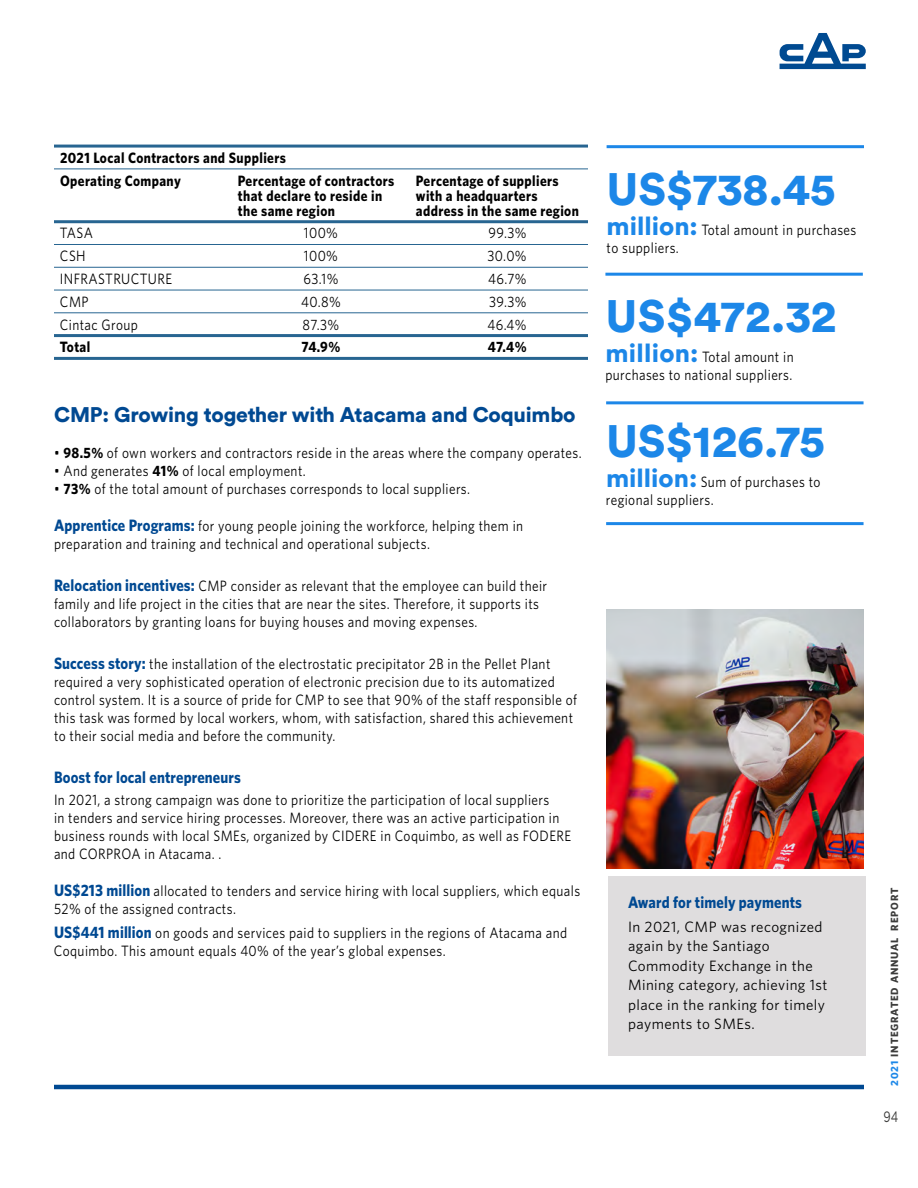
<style>
.page{position:relative;width:918px;height:1188px;background:#fff}
.page>*{position:absolute;margin:0;border:0;box-sizing:border-box;transform-origin:0 0}
.t1{font:900 45px "Circular Std";letter-spacing:.055em;color:#1c87e8}
.t2{font:900 21px "Circular Std";letter-spacing:-.01em;color:#004992}
.t3{font:700 16.5px "Whitney";letter-spacing:.01em;color:#004992;scale:.89 1}
.t4{font:15px/18px "Whitney";letter-spacing:.03em;color:#000;scale:.89 1}
.t5{font:700 15px/15px "Whitney";letter-spacing:.03em;color:#000;scale:.89 1}
.t6{font:15px/19.5px "Whitney";letter-spacing:.03em;color:#000}
.t7{font:15px "Gotham HTF";color:#3c3c3b;scale:.75 1}
.t8{font:700 10.5px "Whitney";letter-spacing:.08em;color:#3c3c3b}
.s1{font-weight:700}
.s2{font-weight:700;font-size:16.5px;color:#004992}
.s3{font-family:"Circular Std";font-weight:900;font-size:25.5px;color:#1c87e8}
.s4{color:#1c87e8}
</style>
<div class="page">
<svg style="left:780px;top:33px;width:86px;height:36px"></svg>
<hr style="left:54px;top:169px;width:178px;height:1px;background:#276591">
<hr style="left:232px;top:169px;width:178px;height:1px;background:#276591">
<hr style="left:410px;top:169px;width:178px;height:1px;background:#276591">
<hr style="left:54px;top:244px;width:178px;height:1px;background:#276591">
<hr style="left:232px;top:244px;width:178px;height:1px;background:#276591">
<hr style="left:410px;top:244px;width:178px;height:1px;background:#276591">
<hr style="left:54px;top:267px;width:178px;height:1px;background:#276591">
<hr style="left:232px;top:267px;width:178px;height:1px;background:#276591">
<hr style="left:410px;top:267px;width:178px;height:1px;background:#276591">
<hr style="left:54px;top:290px;width:178px;height:1px;background:#276591">
<hr style="left:232px;top:290px;width:178px;height:1px;background:#276591">
<hr style="left:410px;top:290px;width:178px;height:1px;background:#276591">
<hr style="left:54px;top:312px;width:178px;height:1px;background:#276591">
<hr style="left:232px;top:312px;width:178px;height:1px;background:#276591">
<hr style="left:410px;top:312px;width:178px;height:1px;background:#276591">
<hr style="left:54px;top:334px;width:178px;height:3px;background:#276591">
<hr style="left:232px;top:334px;width:178px;height:3px;background:#276591">
<hr style="left:410px;top:334px;width:178px;height:3px;background:#276591">
<hr style="left:54px;top:357px;width:178px;height:3px;background:#276591">
<hr style="left:232px;top:357px;width:178px;height:3px;background:#276591">
<hr style="left:410px;top:357px;width:178px;height:3px;background:#276591">
<hr style="left:54px;top:145px;width:178px;height:3px;background:#276591">
<hr style="left:232px;top:145px;width:178px;height:3px;background:#276591">
<hr style="left:410px;top:145px;width:178px;height:3px;background:#276591">
<hr style="left:54px;top:220px;width:178px;height:3px;background:#276591">
<hr style="left:232px;top:220px;width:178px;height:3px;background:#276591">
<hr style="left:410px;top:220px;width:178px;height:3px;background:#276591">
<hr style="left:54px;top:1085px;width:810px;height:4px;background:#004992">
<hr style="left:605px;top:273px;width:258px;height:3px;background:#1c87e8">
<hr style="left:606px;top:401px;width:258px;height:3px;background:#1c87e8">
<hr style="left:606px;top:522px;width:258px;height:3px;background:#1c87e8">
<hr style="left:607px;top:145px;width:257px;height:3px;background:#1c87e8">
<img style="left:606px;top:609px;width:258px;height:259px">
<div style="left:608px;top:876px;width:258px;height:179px;background:#dfddde"></div>
<p class="t5" style="left:60px;top:146px;width:255px;line-height:22.8px">2021 Local Contractors and Suppliers<br>Operating Company</p>
<p class="t5" style="left:238px;top:173px;width:177px">Percentage of contractors that declare to reside in the same region</p>
<p class="t5" style="left:416px;top:173px;width:185px">Percentage of suppliers with a headquarters address in the same region</p>
<p class="t4" style="left:60px;top:224px;width:39px">TASA</p>
<p class="t4" style="left:304px;top:224px;width:40px">100%</p>
<p class="t4" style="left:488px;top:224px;width:44px">99.3%</p>
<p class="t4" style="left:60px;top:247px;width:30px">CSH</p>
<p class="t4" style="left:304px;top:247px;width:40px">100%</p>
<p class="t4" style="left:487px;top:247px;width:46px">30.0%</p>
<p class="t4" style="left:60px;top:269px;width:127px">INFRASTRUCTURE</p>
<p class="t4" style="left:304px;top:269px;width:41px">63.1%</p>
<p class="t4" style="left:488px;top:269px;width:45px">46.7%</p>
<p class="t4" style="left:60px;top:292px;width:34px">CMP</p>
<p class="t4" style="left:301px;top:292px;width:46px">40.8%</p>
<p class="t4" style="left:489px;top:292px;width:44px">39.3%</p>
<p class="t4" style="left:60px;top:315px;width:89px">Cintac Group</p>
<p class="t4" style="left:303px;top:315px;width:43px">87.3%</p>
<p class="t4" style="left:487px;top:315px;width:46px">46.4%</p>
<p class="t5" style="left:60px;top:339px;width:36px">Total</p>
<p class="t5" style="left:302px;top:339px;width:45px">74.9%</p>
<p class="t5" style="left:488px;top:339px;width:45px">47.4%</p>
<h2 class="t2" style="left:54px;top:401px;width:523px">CMP: Growing together with Atacama and Coquimbo</h2>
<p class="t4" style="left:54px;top:443px;width:594px">• <span class="s1">98.5%</span> of own workers and contractors reside in the areas where the company operates.</p>
<p class="t4" style="left:54px;top:461px;width:284px">• And generates <span class="s1">41%</span> of local employment.</p>
<p class="t4" style="left:54px;top:479px;width:469px">• <span class="s1">73%</span> of the total amount of purchases corresponds to local suppliers.</p>
<p class="t4" style="left:54px;top:517px;width:529px"><span class="s2">Apprentice Programs:</span> for young people joining the workforce, helping them in preparation and training and technical and operational subjects.</p>
<p class="t4" style="left:54px;top:577px;width:556px"><span class="s2">Relocation incentives:</span> CMP consider as relevant that the employee can build their family and life project in the cities that are near the sites. Therefore, it supports its collaborators by granting loans for buying houses and moving expenses.</p>
<p class="t4" style="left:54px;top:654px;width:589px"><span class="s2">Success story:</span> the installation of the electrostatic precipitator 2B in the Pellet Plant required a very sophisticated operation of electronic precision due to its automatized control system. It is a source of pride for CMP to see that 90% of the staff responsible of this task was formed by local workers, whom, with satisfaction, shared this achievement to their social media and before the community.</p>
<p class="t3" style="left:54px;top:767px;width:212px">Boost for local entrepreneurs</p>
<p class="t4" style="left:54px;top:790px;width:583px">In 2021, a strong campaign was done to prioritize the participation of local suppliers<br>in tenders and service hiring processes. Moreover, there was an active participation in business rounds with local SMEs, organized by CIDERE in Coquimbo, as well as FODERE and CORPROA in Atacama. .</p>
<p class="t4" style="left:54px;top:882px;width:593px"><span class="s2">US$213 million</span> allocated to tenders and service hiring with local suppliers, which equals<br>52% of the assigned contracts.</p>
<p class="t4" style="left:54px;top:924px;width:578px"><span class="s2">US$441 million</span> on goods and services paid to suppliers in the regions of Atacama and<br>Coquimbo. This amount equals 40% of the year’s global expenses.</p>
<h1 class="t1" style="left:607px;top:159px;width:230px">US$738.45</h1>
<p class="t4" style="left:607px;top:220px;width:282px"><span class="s3">million:</span> Total amount in purchases to suppliers.</p>
<h1 class="t1" style="left:605px;top:287px;width:232px">US$472.32</h1>
<p class="t4" style="left:605px;top:348px;width:213px"><span class="s3">million:</span> Total amount in purchases to national suppliers.</p>
<h1 class="t1" style="left:606px;top:411px;width:220px">US$126.75</h1>
<p class="t4" style="left:606px;top:473px;width:242px"><span class="s3">million:</span> Sum of purchases to regional suppliers.</p>
<p class="t3" style="left:628px;top:892px;width:197px">Award for timely payments</p>
<p class="t6" style="left:628px;top:916px;width:201px">In 2021, CMP was recognized again by the Santiago<br>Commodity Exchange in the<br>Mining category, achieving 1st place in the ranking for timely payments to SMEs.</p>
<p class="t8" style="left:888px;top:1086px;width:199px;rotate:-90deg"><span class="s4">2021</span> INTEGRATED ANNUAL REPORT</p>
<p class="t7" style="left:884px;top:1109px;width:21px">94</p>
</div>
